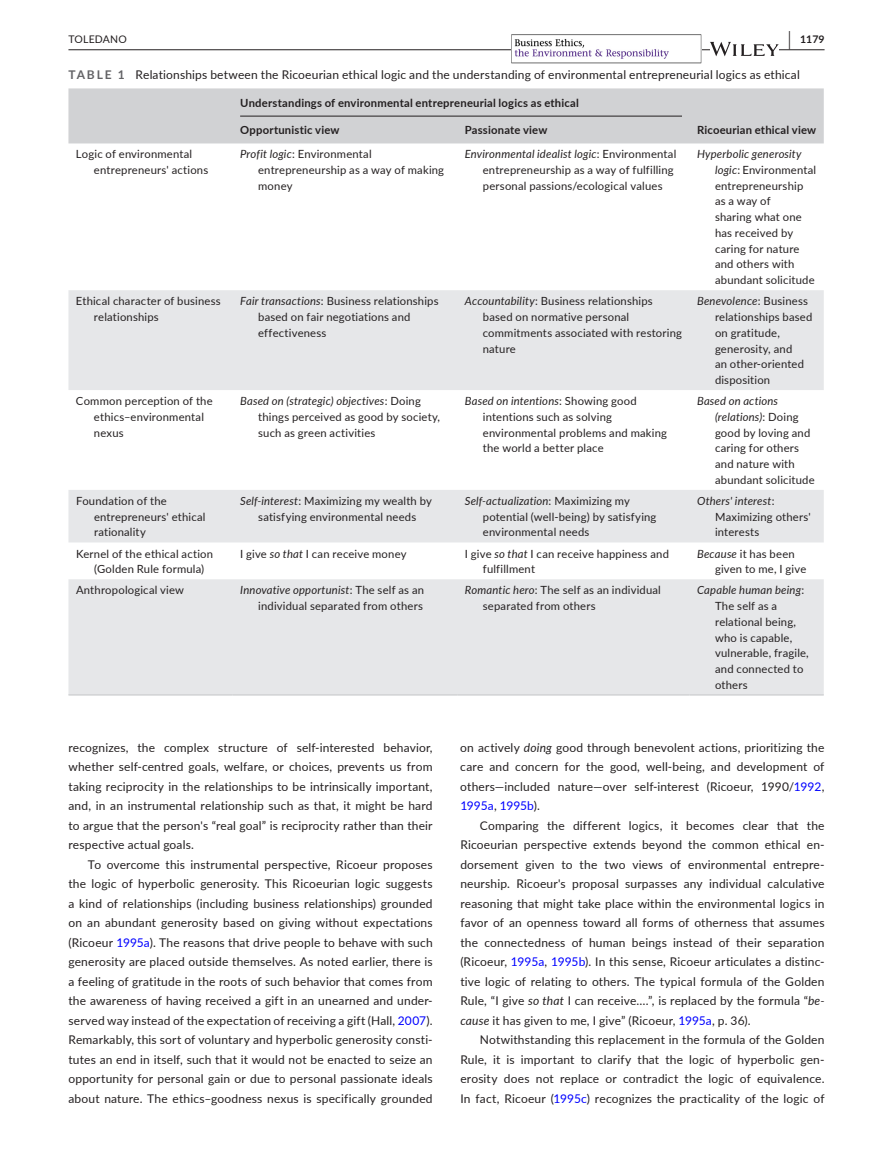
<style>
.page{position:relative;width:893px;height:1174px;background:#fff}
.page>*{position:absolute;margin:0;border:0;box-sizing:border-box;transform-origin:0 0}
.t1{font:12px/19.5px "Lato";letter-spacing:.015em;color:#231f20;text-align:justify}
.t2{font:11.25px/15.8px "Lato";letter-spacing:.015em;color:#231f20}
.t3{font:700 11.25px "Lato";letter-spacing:.02em;color:#231f20}
.t4{font:10.5px "Lato";letter-spacing:.02em;color:#231f20}
.t5{font:700 10.5px "Lato";color:#231f20}
.s1{font-size:19.5px}
.s2{font-weight:700;color:#636366}
.s3{font-style:italic}
.s4{color:#00f}
</style>
<div class="page">
<hr style="left:68px;top:49px;width:756px;height:1px;background:#231f20">
<img style="left:512px;top:34px;width:189px;height:30px">
<svg style="left:710px;top:42px;width:69px;height:14px"></svg>
<div style="left:68px;top:88px;width:756px;height:55px;background:#d1d2d4"></div>
<svg style="left:68px;top:290px;width:756px;height:404px;fill:#e6e7e9"></svg>
<hr style="left:68px;top:694px;width:165px;height:1px;background:#d1d2d4">
<hr style="left:233px;top:694px;width:224px;height:1px;background:#d1d2d4">
<hr style="left:457px;top:694px;width:232px;height:1px;background:#d1d2d4">
<hr style="left:689px;top:694px;width:135px;height:1px;background:#d1d2d4">
<hr style="left:240px;top:116px;width:442px;height:1px;background:#231f20">
<p class="t4" style="left:68px;top:31px;width:60px">TOLEDANO</p>
<p class="t5" style="left:789px;top:31px;width:37px"><span class="s1">|</span> 1179</p>
<p class="t1" style="left:69px;top:64px;width:733px"><span class="s2">TABLE 1</span> Relationships between the Ricoeurian ethical logic and the understanding of environmental entrepreneurial logics as ethical</p>
<p class="t3" style="left:240px;top:94px;width:340px">Understandings of environmental entrepreneurial logics as ethical</p>
<p class="t3" style="left:240px;top:122px;width:101px">Opportunistic view</p>
<p class="t3" style="left:465px;top:122px;width:84px">Passionate view</p>
<p class="t3" style="left:697px;top:122px;width:121px">Ricoeurian ethical view</p>
<p class="t2" style="left:94px;top:146px;width:116px;text-indent:-18px">Logic of environmental entrepreneurs' actions</p>
<p class="t2" style="left:258px;top:146px;width:188px;text-indent:-18px"><span class="s3">Profit logic</span>: Environmental entrepreneurship as a way of making money</p>
<p class="t2" style="left:483px;top:146px;width:195px;text-indent:-18px"><span class="s3">Environmental idealist logic</span>: Environmental entrepreneurship as a way of fulfilling personal passions/ecological values</p>
<p class="t2" style="left:715px;top:146px;width:103px;text-indent:-18px"><span class="s3">Hyperbolic generosity logic</span>: Environmental entrepreneurship as a way of<br>sharing what one has received by caring for nature and others with abundant solicitude</p>
<p class="t2" style="left:94px;top:293px;width:128px;text-indent:-18px">Ethical character of business relationships</p>
<p class="t2" style="left:258px;top:293px;width:182px;text-indent:-18px"><span class="s3">Fair transactions</span>: Business relationships based on fair negotiations and effectiveness</p>
<p class="t2" style="left:483px;top:293px;width:201px;text-indent:-18px"><span class="s3">Accountability</span>: Business relationships based on normative personal commitments associated with restoring nature</p>
<p class="t2" style="left:715px;top:293px;width:99px;text-indent:-18px"><span class="s3">Benevolence</span>: Business relationships based on gratitude, generosity, and<br>an other-oriented disposition</p>
<p class="t2" style="left:94px;top:393px;width:120px;text-indent:-18px">Common perception of the ethics–environmental nexus</p>
<p class="t2" style="left:258px;top:393px;width:183px;text-indent:-18px"><span class="s3">Based on (strategic) objectives</span>: Doing things perceived as good by society, such as green activities</p>
<p class="t2" style="left:483px;top:393px;width:186px;text-indent:-18px"><span class="s3">Based on intentions</span>: Showing good intentions such as solving environmental problems and making the world a better place</p>
<p class="t2" style="left:715px;top:393px;width:101px;text-indent:-18px"><span class="s3">Based on actions (relations)</span>: Doing good by loving and caring for others and nature with abundant solicitude</p>
<p class="t2" style="left:94px;top:492px;width:113px;text-indent:-18px">Foundation of the entrepreneurs' ethical rationality</p>
<p class="t2" style="left:240px;top:492px;width:193px;text-align:center"><span class="s3">Self-interest</span>: Maximizing my wealth by satisfying environmental needs</p>
<p class="t2" style="left:483px;top:492px;width:175px;text-indent:-18px"><span class="s3">Self-actualization</span>: Maximizing my potential (well-being) by satisfying environmental needs</p>
<p class="t2" style="left:715px;top:492px;width:97px;text-indent:-18px"><span class="s3">Others' interest</span>:<br>Maximizing others' interests</p>
<p class="t2" style="left:94px;top:545px;width:121px;text-indent:-18px">Kernel of the ethical action (Golden Rule formula)</p>
<p class="t2" style="left:240px;top:545px;width:168px">I give <span class="s3">so that</span> I can receive money</p>
<p class="t2" style="left:483px;top:545px;width:188px;text-indent:-18px">I give <span class="s3">so that</span> I can receive happiness and fulfillment</p>
<p class="t2" style="left:715px;top:545px;width:93px;text-indent:-18px"><span class="s3">Because</span> it has been given to me, I give</p>
<p class="t2" style="left:76px;top:582px;width:110px">Anthropological view</p>
<p class="t2" style="left:240px;top:582px;width:185px;text-align:right"><span class="s3">Innovative opportunist</span>: The self as an individual separated from others</p>
<p class="t2" style="left:483px;top:582px;width:180px;text-indent:-18px"><span class="s3">Romantic hero</span>: The self as an individual separated from others</p>
<p class="t2" style="left:715px;top:582px;width:95px;text-indent:-18px"><span class="s3">Capable human being</span>:<br>The self as a relational being, who is capable, vulnerable, fragile, and connected to others</p>
<p class="t1" style="left:68px;top:737px;width:366px">recognizes, the complex structure of self-interested behavior, whether self-centred goals, welfare, or choices, prevents us from taking reciprocity in the relationships to be intrinsically important, and, in an instrumental relationship such as that, it might be hard to argue that the person's “real goal” is reciprocity rather than their respective actual goals.</p>
<p class="t1" style="left:68px;top:854px;width:366px;text-indent:20px">To overcome this instrumental perspective, Ricoeur proposes the logic of hyperbolic generosity. This Ricoeurian logic suggests a kind of relationships (including business relationships) grounded on an abundant generosity based on giving without expectations (Ricoeur <span class="s4">1995a</span>). The reasons that drive people to behave with such generosity are placed outside themselves. As noted earlier, there is a feeling of gratitude in the roots of such behavior that comes from the awareness of having received a gift in an unearned and under&shy;served way instead of the expectation of receiving a gift (Hall, <span class="s4">2007</span>).<br>Remarkably, this sort of voluntary and hyperbolic generosity consti&shy;tutes an end in itself, such that it would not be enacted to seize an opportunity for personal gain or due to personal passionate ideals about nature. The ethics–goodness nexus is specifically grounded</p>
<p class="t1" style="left:460px;top:737px;width:366px">on actively <span class="s3">doing</span> good through benevolent actions, prioritizing the care and concern for the good, well-being, and development of others—included nature—over self-interest (Ricoeur, 1990/<span class="s4">1992</span>, <span class="s4">1995a</span>, <span class="s4">1995b</span>).</p>
<p class="t1" style="left:460px;top:815px;width:366px;text-indent:20px">Comparing the different logics, it becomes clear that the Ricoeurian perspective extends beyond the common ethical en&shy;dorsement given to the two views of environmental entrepre&shy;neurship. Ricoeur's proposal surpasses any individual calculative reasoning that might take place within the environmental logics in favor of an openness toward all forms of otherness that assumes the connectedness of human beings instead of their separation (Ricoeur, <span class="s4">1995a</span>, <span class="s4">1995b</span>). In this sense, Ricoeur articulates a distinc&shy;tive logic of relating to others. The typical formula of the Golden Rule, “I give <span class="s3">so that</span> I can receive….”, is replaced by the formula “<span class="s3">be&shy;cause</span> it has given to me, I give” (Ricoeur, <span class="s4">1995a</span>, p. 36).</p>
<p class="t1" style="left:460px;top:1029px;width:366px;text-indent:20px">Notwithstanding this replacement in the formula of the Golden Rule, it is important to clarify that the logic of hyperbolic gen&shy;erosity does not replace or contradict the logic of equivalence.<br>In fact, Ricoeur (<span class="s4">1995c</span>) recognizes the practicality of the logic of</p>
</div>
